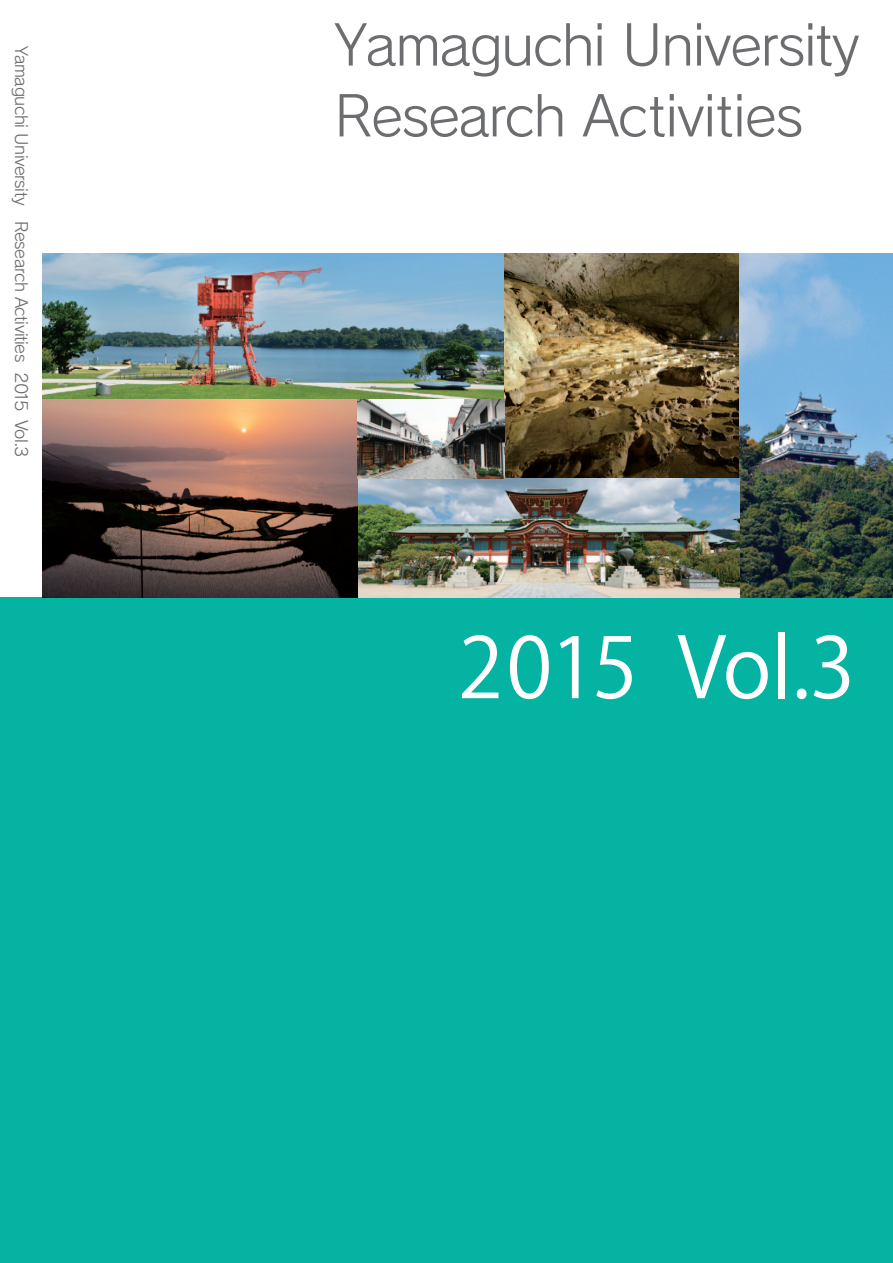
<style>
.page{position:relative;width:893px;height:1263px;background:#fff}
.page>*{position:absolute;margin:0;border:0;box-sizing:border-box;transform-origin:0 0}
.t1{font:82.95px "Koz Go Pro";letter-spacing:-.02em;color:#fff}
.t2{font:54.3px/70.8px "Rodin Pro M";letter-spacing:-.02em;color:#6c6d70}
.t3{font:16.5px "Rodin Pro M";letter-spacing:-.025em;color:#6c6d70}
</style>
<div class="page">
<div style="left:0;top:597px;width:893px;height:666px;background:#05b3a3"></div>
<img style="left:42px;top:253px;width:463px;height:147px">
<img style="left:505px;top:253px;width:235px;height:225px">
<img style="left:740px;top:253px;width:153px;height:344px">
<img style="left:357px;top:478px;width:383px;height:119px">
<img style="left:42px;top:400px;width:315px;height:197px">
<img style="left:357px;top:400px;width:148px;height:78px">
<p class="t3" style="left:32px;top:46px;width:413px;rotate:90deg">Yamaguchi University Research Activities 2015 Vol.3</p>
<p class="t2" style="left:335px;top:8px;width:526px">Yamaguchi University<br>Research Activities</p>
<p class="t1" style="left:458px;top:614px;width:399px">2015 Vol.3</p>
</div>
